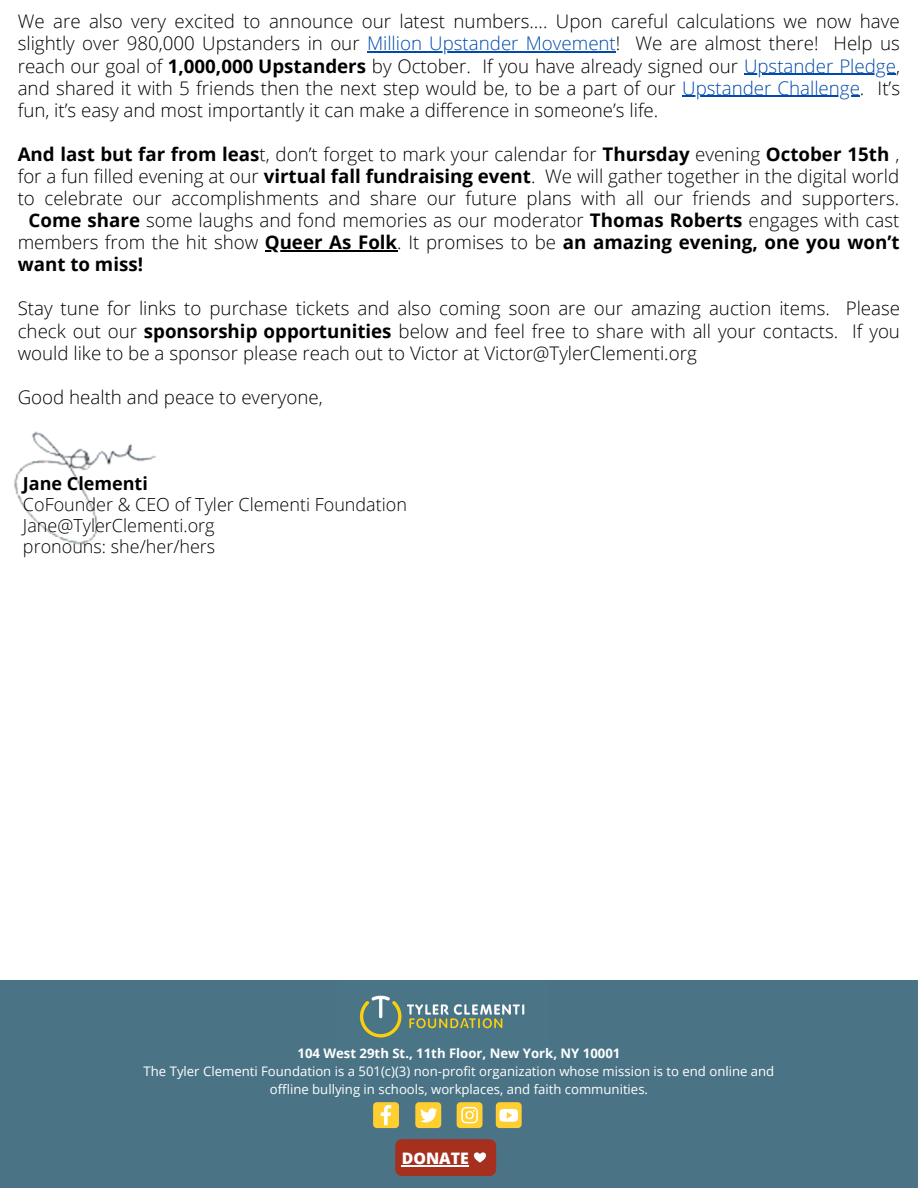
<style>
.page{position:relative;width:918px;height:1188px;background:#fff}
.page>*{position:absolute;margin:0;border:0;box-sizing:border-box;transform-origin:0 0}
.t1{font:300 18.75px/22px "Open Sans";color:#000;text-align:justify}
.t2{font:700 18.75px "Open Sans";color:#000}
.t3{font:300 18px/20.9px "Open Sans";color:#000}
.t4{font:700 18px "Open Sans";color:#000}
.t5{font:800 15.9px "Open Sans";color:#fff}
.t6{font:13.2px/17.7px "Open Sans";color:#fff;text-align:center}
.t7{font:700 13.2px "Open Sans";color:#fff}
.s1{color:#004aad}
.s2{font-weight:700}
.s3{font-weight:300}
</style>
<div class="page">
<div style="left:0;top:980px;width:918px;height:208px;background:#4a7485"></div>
<img style="left:359px;top:995px;width:166px;height:43px">
<svg style="left:373px;top:1102px;width:26px;height:26px"></svg>
<svg style="left:415px;top:1102px;width:26px;height:26px"></svg>
<svg style="left:457px;top:1102px;width:26px;height:26px"></svg>
<div style="left:496px;top:1102px;width:26px;height:26px;background:#ffce30;border-radius:4px"></div>
<svg style="left:500px;top:1109px;width:18px;height:13px"></svg>
<div style="left:395px;top:1139px;width:101px;height:37px;background:#a62f1e;border-radius:7px"></div>
<hr style="left:402px;top:1165px;width:67px;height:1px;background:#fff">
<svg style="left:474px;top:1152px;width:12px;height:11px"></svg>
<hr style="left:367px;top:52px;width:249px;height:1px;background:#004aad">
<hr style="left:744px;top:74px;width:152px;height:1px;background:#004aad">
<hr style="left:682px;top:96px;width:178px;height:1px;background:#004aad">
<hr style="left:265px;top:250px;width:132px;height:2px;background:#000">
<img style="left:14px;top:431px;width:142px;height:114px">
<p class="t1" style="left:18px;top:10px;width:884px">We are also very excited to announce our latest numbers…. Upon careful calculations we now have slightly over 980,000 Upstanders in our <span class="s1">Million Upstander Movement</span>! We are almost there! Help us reach our goal of <span class="s2">1,000,000 Upstanders</span> by October. If you have already signed our <span class="s1">Upstander Pledge</span>, and shared it with 5 friends then the next step would be, to be a part of our <span class="s1">Upstander Challenge</span>. It’s fun, it’s easy and most importantly it can make a difference in someone’s life.</p>
<p class="t1" style="left:18px;top:143px;width:883px"><span class="s2">And last but far from leas</span>t, don’t forget to mark your calendar for <span class="s2">Thursday</span> evening <span class="s2">October 15th</span> ,</p>
<p class="t1" style="left:18px;top:165px;width:883px">for a fun filled evening at our <span class="s2">virtual fall fundraising event</span>. We will gather together in the digital world</p>
<p class="t1" style="left:18px;top:187px;width:883px">to celebrate our accomplishments and share our future plans with all our friends and supporters.</p>
<p class="t1" style="left:29px;top:209px;width:872px"><span class="s2">Come share</span> some laughs and fond memories as our moderator <span class="s2">Thomas Roberts</span> engages with cast</p>
<p class="t2" style="left:18px;top:229px;width:883px"><span class="s3">members from the hit show</span> Queer As Folk<span class="s3">. It promises to be</span> an amazing evening, one you won’t</p>
<p class="t2" style="left:18px;top:251px;width:127px">want to miss!</p>
<p class="t1" style="left:18px;top:297px;width:884px">Stay tune for links to purchase tickets and also coming soon are our amazing auction items. Please check out our <span class="s2">sponsorship opportunities</span> below and feel free to share with all your contacts. If you would like to be a sponsor please reach out to Victor at Victor@TylerClementi.org</p>
<p class="t1" style="left:18px;top:386px;width:306px">Good health and peace to everyone,</p>
<p class="t4" style="left:23px;top:471px;width:126px">Jane Clementi</p>
<p class="t3" style="left:23px;top:494px;width:386px">CoFounder &amp; CEO of Tyler Clementi Foundation<br>Jane@TylerClementi.org<br>pronouns: she/her/hers</p>
<p class="t7" style="left:298px;top:1044px;width:324px">104 West 29th St., 11th Floor, New York, NY 10001</p>
<p class="t6" style="left:144px;top:1062px;width:632px">The Tyler Clementi Foundation is a 501(c)(3) non-profit organization whose mission is to end online and offline bullying in schools, workplaces, and faith communities.</p>
<p class="t5" style="left:402px;top:1147px;width:68px">DONATE</p>
</div>
